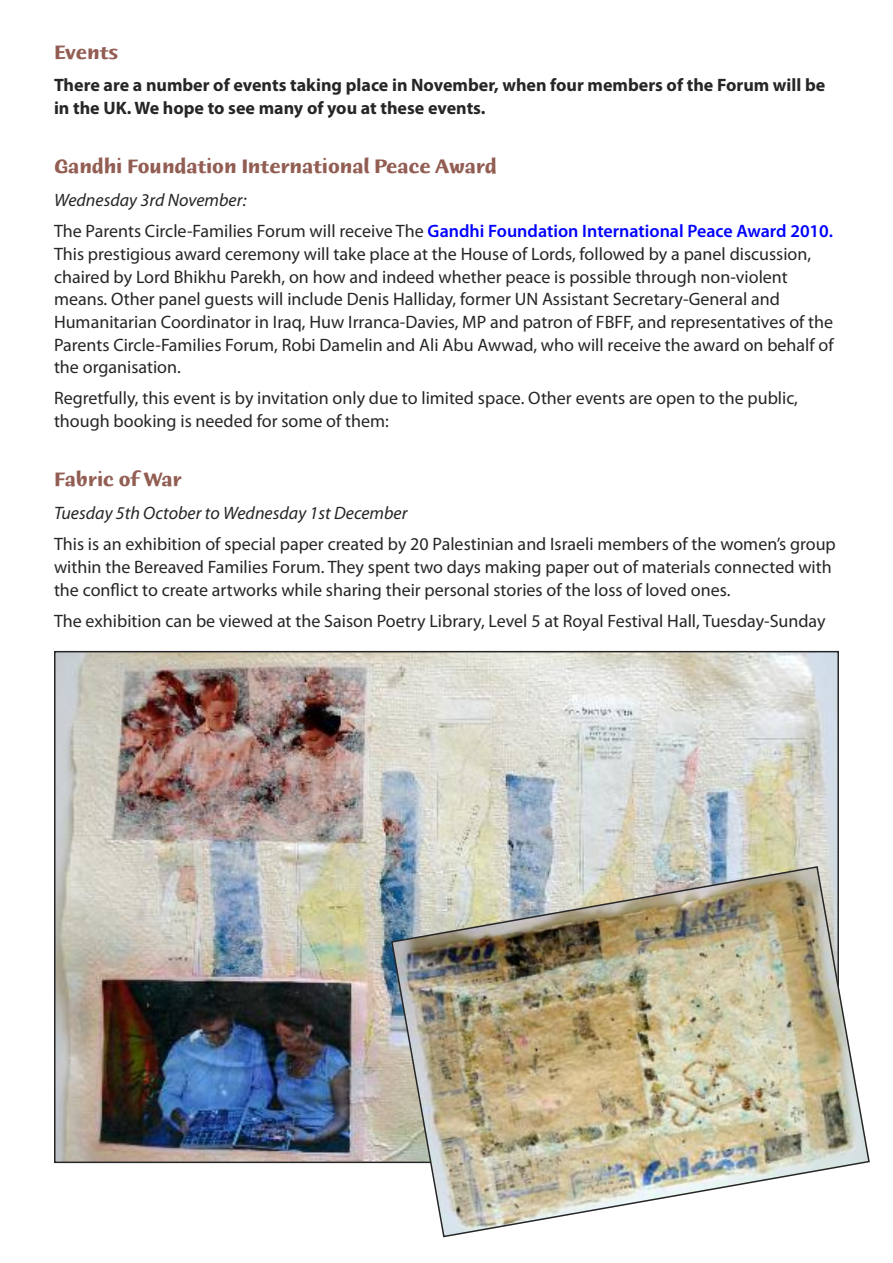
<style>
.page{position:relative;width:893px;height:1263px;background:#fff}
.page>*{position:absolute;margin:0;border:0;box-sizing:border-box;transform-origin:0 0}
.t1{font:700 21px "Humana Sans ITC";color:#925d53}
.t2{font:18px/22.6px "Myriad Pro";color:#272627}
.t3{font:700 18px/22.6px "Myriad Pro";color:#272627}
.t4{font:italic 18px "Myriad Pro";color:#272627}
.s1{font-style:italic}
.s2{font-weight:600;color:#00f}
</style>
<div class="page">
<img style="left:57px;top:654px;width:779px;height:506px">
<img style="left:390px;top:865px;width:480px;height:373px">
<p class="t1" style="left:54px;top:43px;width:66px">Events</p>
<p class="t3" style="left:54px;top:75px;width:773px">There are a number of events taking place in November, when four members of the Forum will be in the UK. We hope to see many of you at these events.</p>
<p class="t1" style="left:54px;top:158px;width:444px">Gandhi Foundation International Peace Award</p>
<p class="t2" style="left:54px;top:186px;width:781px;line-height:31.2px"><span class="s1">Wednesday 3rd November:<br></span>The Parents Circle-Families Forum will receive The <span class="s2">Gandhi Foundation International Peace Award 2010.</span></p>
<p class="t2" style="left:54px;top:244px;width:781px">This prestigious award ceremony will take place at the House of Lords, followed by a panel discussion, chaired by Lord Bhikhu Parekh, on how and indeed whether peace is possible through non-violent means. Other panel guests will include Denis Halliday, former UN Assistant Secretary-General and Humanitarian Coordinator in Iraq, Huw Irranca-Davies, MP and patron of FBFF, and representatives of the Parents Circle-Families Forum, Robi Damelin and Ali Abu Awwad, who will receive the award on behalf of the organisation.</p>
<p class="t2" style="left:54px;top:388px;width:745px">Regretfully, this event is by invitation only due to limited space. Other events are open to the public, though booking is needed for some of them:</p>
<p class="t1" style="left:54px;top:471px;width:130px">Fabric of War</p>
<p class="t4" style="left:54px;top:506px;width:355px">Tuesday 5th October to Wednesday 1st December</p>
<p class="t2" style="left:54px;top:534px;width:783px">This is an exhibition of special paper created by 20 Palestinian and Israeli members of the women’s group within the Bereaved Families Forum. They spent two days making paper out of materials connected with the conflict to create artworks while sharing their personal stories of the loss of loved ones.</p>
<p class="t2" style="left:54px;top:611px;width:773px">The exhibition can be viewed at the Saison Poetry Library, Level 5 at Royal Festival Hall, Tuesday-Sunday</p>
</div>
